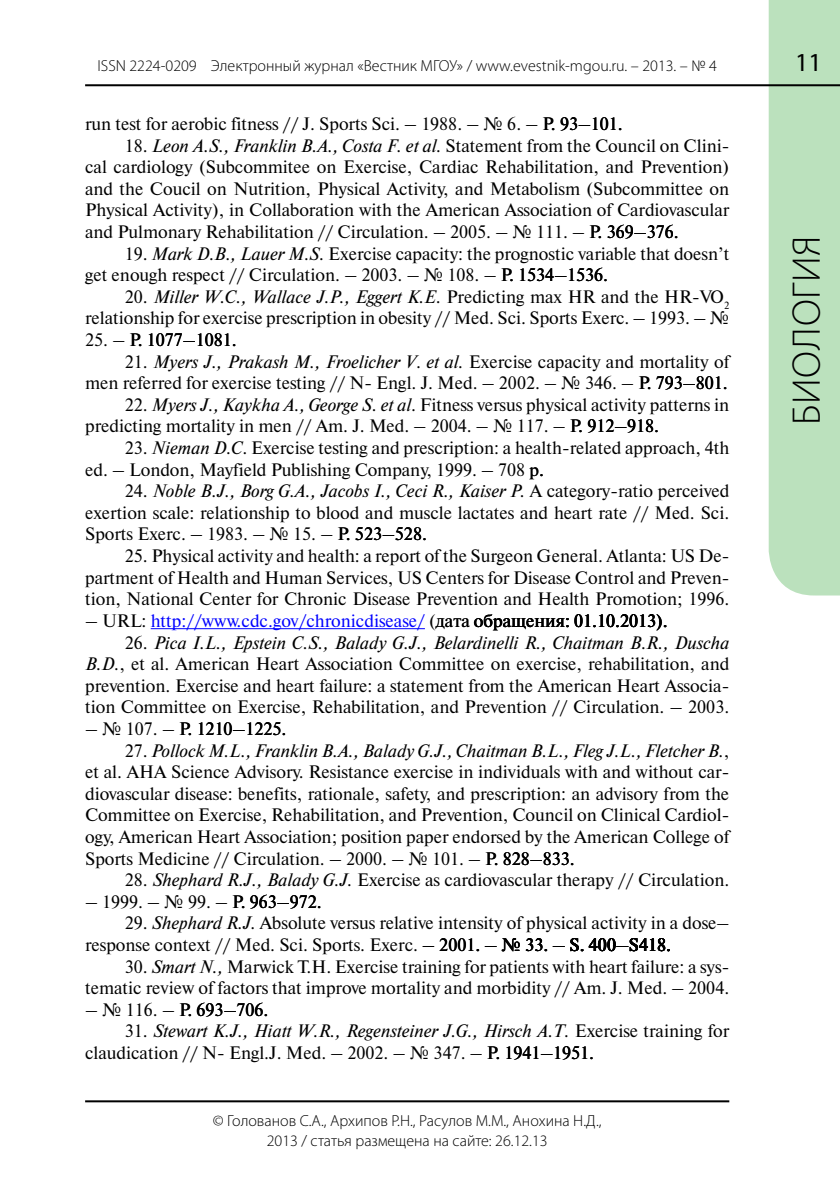
<style>
.page{position:relative;width:840px;height:1191px;background:#fff}
.page>*{position:absolute;margin:0;border:0;box-sizing:border-box;transform-origin:0 0}
.t1{font:300 40px "Myriad Pro";color:#000}
.t2{font:26px "Myriad Pro";color:#000}
.Литература{font:18px/21.6px "Newton C";color:#000;text-align:justify}
.Литература-2{font:italic 18px/21.6px "Newton C";color:#000}
.Литература-3{font:18px "Newton C";color:#00f}
.t3{font:300 16px/19.2px "Myriad Pro";color:#000;text-align:center}
.s1{font-style:italic}
.s2{color:#000}
.s3{font-style:normal}
</style>
<div class="page">
<div style="left:768px;top:0;width:71px;height:595px;background:#bbe1bd"></div>
<hr style="left:85px;top:84px;width:754px;height:2px;background:#000">
<hr style="left:85px;top:1100px;width:644px;height:2px;background:#000">
<hr style="left:151px;top:628px;width:273px;height:1px;background:#00f">
<p class="t3" style="left:97px;top:56px;width:620px">ISSN 2224-0209 Электронный журнал «Вестник МГОУ» / www.evestnik-mgou.ru. – 2013. – № 4</p>
<h2 class="t2" style="left:794px;top:47px;width:11px">11</h2>
<p class="Литература" style="left:85px;top:113px;width:539px">run test for aerobic fitness // J. Sports Sci. – 1988. – № 6. – Р. 93–101.</p>
<p class="Литература" style="left:85px;top:135px;width:645px;text-indent:40px">18. <span class="s1">Leon A.S., Franklin B.A., Costa F. et al.</span> Statement from the Council on Clini&shy;cal cardiology (Subcommitee on Exercise, Cardiac Rehabilitation, and Prevention) and the Coucil on Nutrition, Physical Activity, and Metabolism (Subcommittee on Physical Activity), in Collaboration with the American Association of Cardiovascular and Pulmonary Rehabilitation // Circulation. – 2005. – № 111. – Р. 369–376.</p>
<p class="Литература" style="left:85px;top:243px;width:645px;text-indent:40px">19. <span class="s1">Mark D.B., Lauer M.S.</span> Exercise capacity: the prognostic variable that doesn’ t get enough respect // Circulation. – 2003. – № 108. – Р. 1534–1536.</p>
<p class="Литература" style="left:85px;top:286px;width:645px;text-align:right">20. <span class="s1">Miller W.C., Wallace J.P., Eggert K.E</span>. Predicting max HR and the HR-VO <sub>2 </sub>relationship for exercise prescription in obesity // Med. Sci. Sports Exerc. – 1993. – №</p>
<p class="Литература" style="left:85px;top:329px;width:153px">25. – Р. 1077–1081.</p>
<p class="Литература" style="left:85px;top:351px;width:645px;text-align:right">21. <span class="s1">Myers J., Prakash M., Froelicher V</span>. <span class="s1">et al.</span> Exercise capacity and mortality of<br>men referred for exercise testing // N- Engl. J. Med. – 2002. – № 346. – Р. 793–801.</p>
<p class="Литература" style="left:85px;top:394px;width:645px;text-indent:40px">22. <span class="s1">Myers J., Kaykha A., George S. et al</span>. Fitness versus physical activity patterns in predicting mortality in men // Am. J. Med. – 2004. – № 117. – Р. 912–918.</p>
<p class="Литература" style="left:85px;top:437px;width:645px;text-indent:40px">23. <span class="s1">Nieman D.C</span>. Exercise testing and prescription: a health-related approach, 4th ed. – London, Mayfield Publishing Company, 1999. – 708 р.</p>
<p class="Литература" style="left:85px;top:480px;width:645px;text-indent:40px">24. <span class="s1">Noble B.J., Borg G.A., Jacobs I., Ceci R., Kaiser P.</span> A category-ratio perceived exertion scale: relationship to blood and muscle lactates and heart rate // Med. Sci.<br>Sports Exerc. – 1983. – № 15. – Р. 523–528.</p>
<p class="Литература" style="left:85px;top:545px;width:645px;text-indent:40px">25. Physical activity and health: a report of the Surgeon General. Atlanta: US De&shy;partment of Health and Human Services, US Centers for Disease Control and Preven&shy;tion, National Center for Chronic Disease Prevention and Health Promotion; 1996.</p>
<p class="Литература-3" style="left:85px;top:611px;width:583px"><span class="s2">– URL:</span> http://www.cdc.gov/chronicdisease/ <span class="s2">(дата обращения: 01.10.2013).</span></p>
<p class="Литература" style="left:85px;top:631px;width:645px;text-indent:40px">26. <span class="s1">Piсa I.L., Epstein C.S., Balady G.J., Belardinelli R., Chaitman B.R., Duscha B.D.</span>, et al. American Heart Association Committee on exercise, rehabilitation, and prevention. Exercise and heart failure: a statement from the American Heart Associa&shy;tion Committee on Exercise, Rehabilitation, and Prevention // Circulation. – 2003.</p>
<p class="Литература" style="left:85px;top:718px;width:203px">– № 107. – Р. 1210–1225.</p>
<p class="Литература-2" style="left:85px;top:739px;width:645px;text-indent:40px"><span class="s3">27.</span> Pollock M.L., Franklin B.A., Balady G.J., Chaitman B.L., Fleg J.L., Fletcher B.<span class="s3">, et al. AHA</span></p>
<p class="Литература" style="left:85px;top:761px;width:645px;text-indent:86px">Science Advisory. Resistance exercise in individuals with and without car&shy;diovascular disease: benefits, rationale, safety, and prescription: an advisory from the Committee on Exercise, Rehabilitation, and Prevention, Council on Clinical Cardiol&shy;ogy, American Heart Association; position paper endorsed by the American College of Sports Medicine // Circulation. – 2000. – № 101. – Р. 828–833.</p>
<p class="Литература" style="left:125px;top:869px;width:605px">28. <span class="s1">Shephard R.J., Balady G.J.</span> Exercise as cardiovascular therapy // Circulation.</p>
<p class="Литература" style="left:85px;top:891px;width:238px">– 1999. – № 99. – Р. 963–972.</p>
<p class="Литература" style="left:85px;top:912px;width:645px;text-indent:40px">29. <span class="s1">Shephard R.J.</span> Absolute versus relative intensity of physical activity in a dose– response context // Med. Sci. Sports. Exerc. – 2001. – № 33. – S.</p>
<p class="Литература" style="left:85px;top:955px;width:645px;text-align:right">30. <span class="s1">Smart N.,</span> Marwick T.H. Exercise training for patients with heart failure: a sys&shy;tematic review of factors that improve mortality and morbidity // Am. J. Med. – 2004.</p>
<p class="Литература" style="left:85px;top:999px;width:185px">– № 116. – Р. 693–706.</p>
<p class="Литература" style="left:85px;top:1020px;width:645px;text-indent:40px">31. <span class="s1">Stewart K.J., Hiatt W.R., Regensteiner J.G., Hirsch A.T.</span> Exercise training for claudication // N- Engl.J. Med. – 2002. – № 347. – Р. 1941–1951.</p>
<p class="t3" style="left:213px;top:1111px;width:390px">© Голованов С.А., Архипов Р.Н., Расулов М.М., Анохина Н.Д.,<br>2013 / статья размещена на сайте: 26.12.13</p>
<h1 class="t1" style="left:782px;top:425px;width:191px;rotate:-90deg">биология</h1>
</div>
